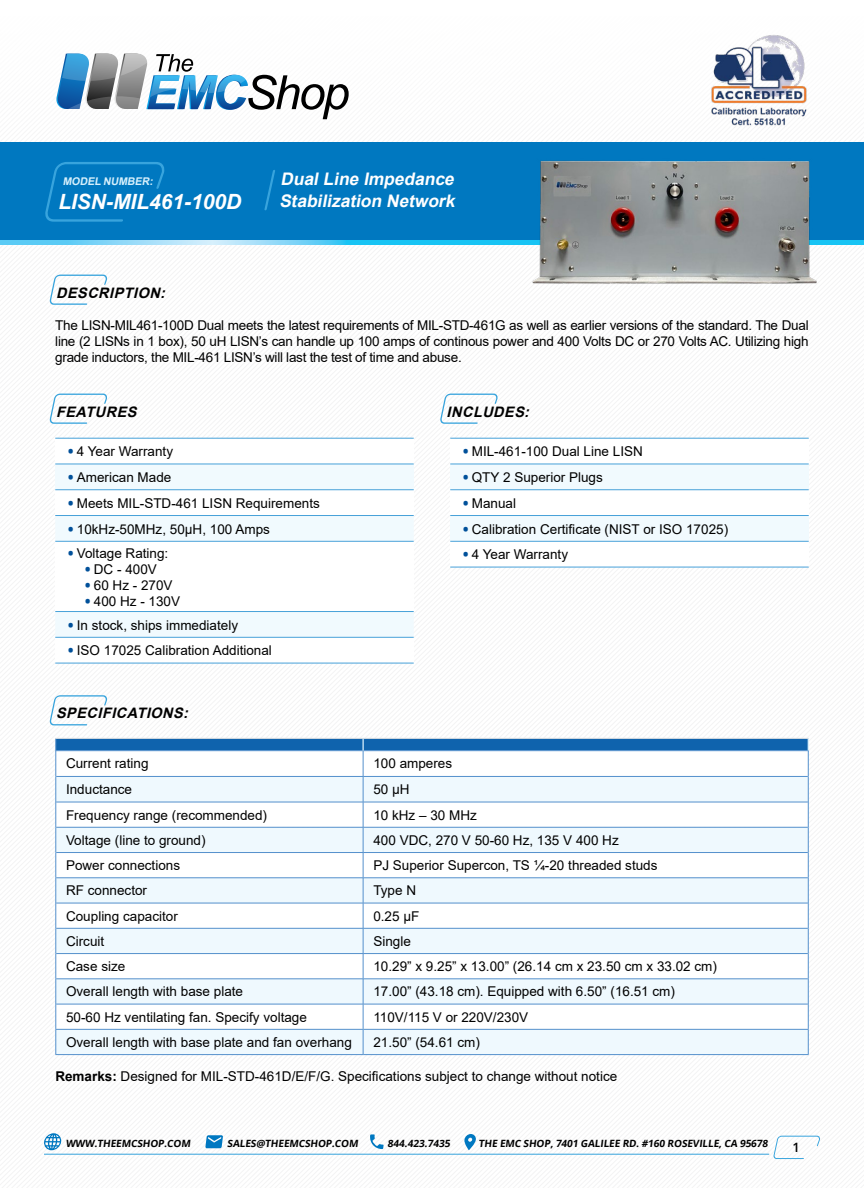
<style>
.page{position:relative;width:864px;height:1188px;background:#fff}
.page>*{position:absolute;margin:0;border:0;box-sizing:border-box;transform-origin:0 0}
.t1{font:italic 700 21px "Arial";color:#fff}
.t2{font:italic 700 17.4px/21.9px "Arial";color:#fff}
.t3{font:italic 700 14.4px "Arial";color:#000}
.t4{font:13.5px/16.2px "Arial";color:#000;text-align:justify}
.t5{font:600 12.9px "Open Sans";color:#000}
.t6{font:italic 700 10.65px "Arial";color:#d7f0fc}
.t7{font:700 10.05px "Open Sans";color:#000}
.s1{font-family:"Open Sans";font-weight:800;color:#00509a}
.s2{font-weight:700}
</style>
<div class="page">
<svg style="left:43px;top:738px;width:821px;height:450px"></svg>
<hr style="left:55px;top:1029px;width:308px;height:1px;background:#5490cc">
<hr style="left:55px;top:1054px;width:308px;height:1px;background:#5490cc">
<hr style="left:363px;top:1029px;width:446px;height:1px;background:#5490cc">
<hr style="left:363px;top:1054px;width:446px;height:1px;background:#5490cc">
<svg style="left:48px;top:393px;width:61px;height:31px"></svg>
<svg style="left:438px;top:393px;width:61px;height:31px"></svg>
<svg style="left:48px;top:695px;width:61px;height:31px"></svg>
<svg style="left:0;top:240px;width:476px;height:5px;background:#69d2f6"></svg>
<div style="left:0;top:142px;width:864px;height:98px;background:#0078c0"></div>
<div style="left:55px;top:464px;width:359px;height:26px;background:#f1fafe"></div>
<div style="left:55px;top:516px;width:359px;height:121px;background:#f1fafe"></div>
<div style="left:55px;top:541px;width:359px;height:71px;background:#fff"></div>
<hr style="left:55px;top:489px;width:359px;height:1px;background:#47a1d9">
<hr style="left:55px;top:515px;width:359px;height:1px;background:#47a1d9">
<hr style="left:55px;top:541px;width:359px;height:1px;background:#47a1d9">
<hr style="left:55px;top:611px;width:359px;height:1px;background:#47a1d9">
<hr style="left:55px;top:637px;width:359px;height:1px;background:#47a1d9">
<hr style="left:55px;top:663px;width:359px;height:1px;background:#47a1d9">
<hr style="left:55px;top:438px;width:359px;height:1px;background:#47a1d9">
<hr style="left:55px;top:464px;width:359px;height:1px;background:#47a1d9">
<div style="left:450px;top:464px;width:359px;height:26px;background:#f1fafe"></div>
<div style="left:450px;top:516px;width:359px;height:25px;background:#f1fafe"></div>
<hr style="left:450px;top:489px;width:359px;height:1px;background:#47a1d9">
<hr style="left:450px;top:515px;width:359px;height:1px;background:#47a1d9">
<hr style="left:450px;top:541px;width:359px;height:1px;background:#47a1d9">
<hr style="left:450px;top:567px;width:359px;height:1px;background:#47a1d9">
<hr style="left:450px;top:438px;width:359px;height:1px;background:#47a1d9">
<hr style="left:450px;top:464px;width:359px;height:1px;background:#47a1d9">
<svg style="left:45px;top:53px;width:304px;height:169px"></svg>
<img style="left:713px;top:35px;width:92px;height:45px">
<svg style="left:48px;top:274px;width:61px;height:31px"></svg>
<img style="left:476px;top:80px;width:388px;height:288px">
<p class="t6" style="left:63px;top:173px;width:94px">MODEL NUMBER:</p>
<h1 class="t1" style="left:58px;top:188px;width:184px">LISN-MIL461-100D</h1>
<p class="t2" style="left:279px;top:168px;width:181px">DualLine Impedance<br>Stabilization Network</p>
<p class="t3" style="left:56px;top:282px;width:115px">DESCRIPTION:</p>
<p class="t4" style="left:55px;top:317px;width:755px">The LISN-MIL461-100D Dual meets the latest requirements of MIL-STD-461G as well as earlier versions of the standard. The Dual line (2 LISNs in 1 box), 50 uH LISN’s can handle up 100 amps of continous power and 400 Volts DC or 270 Volts AC. Utilizing high grade inductors, the MIL-461 LISN’s will last the test of time and abuse.</p>
<p class="t3" style="left:56px;top:401px;width:87px">FEATURES</p>
<p class="t3" style="left:447px;top:401px;width:89px">INCLUDES:</p>
<p class="t4" style="left:68px;top:443px;width:107px"><span class="s1">•</span> 4 Year Warranty</p>
<p class="t4" style="left:68px;top:469px;width:105px"><span class="s1">•</span> American Made</p>
<p class="t4" style="left:68px;top:495px;width:253px"><span class="s1">•</span> Meets MIL-STD-461 LISN Requirements</p>
<p class="t4" style="left:68px;top:521px;width:203px"><span class="s1">•</span> 10kHz-50MHz, 50μH, 100 Amps</p>
<p class="t4" style="left:68px;top:545px;width:102px"><span class="s1">•</span> Voltage Rating:</p>
<p class="t4" style="left:85px;top:561px;width:73px"><span class="s1">•</span> DC - 400V</p>
<p class="t4" style="left:85px;top:577px;width:89px"><span class="s1">•</span> 60 Hz - 270V</p>
<p class="t4" style="left:85px;top:593px;width:97px"><span class="s1">•</span> 400 Hz - 130V</p>
<p class="t4" style="left:68px;top:617px;width:172px"><span class="s1">•</span> In stock, ships immediately</p>
<p class="t4" style="left:68px;top:642px;width:205px"><span class="s1">•</span> ISO 17025 Calibration Additional</p>
<p class="t3" style="left:56px;top:703px;width:138px">SPECIFICATIONS:</p>
<p class="t4" style="left:463px;top:443px;width:181px"><span class="s1">•</span> MIL-461-100 Dual Line LISN</p>
<p class="t4" style="left:463px;top:469px;width:141px"><span class="s1">•</span> QTY 2 Superior Plugs</p>
<p class="t4" style="left:463px;top:495px;width:55px"><span class="s1">•</span> Manual</p>
<p class="t4" style="left:463px;top:521px;width:267px"><span class="s1">•</span> Calibration Certificate (NIST or ISO 17025)</p>
<p class="t4" style="left:463px;top:546px;width:107px"><span class="s1">•</span> 4 Year Warranty</p>
<p class="t4" style="left:66px;top:756px;width:84px">Current rating</p>
<p class="t4" style="left:373px;top:756px;width:80px">100 amperes</p>
<p class="t4" style="left:66px;top:781px;width:68px">Inductance</p>
<p class="t4" style="left:373px;top:781px;width:38px">50 µH</p>
<p class="t4" style="left:66px;top:807px;width:203px">Frequency range (recommended)</p>
<p class="t4" style="left:373px;top:807px;width:105px">10 kHz – 30 MHz</p>
<p class="t4" style="left:66px;top:832px;width:141px">Voltage (line to ground)</p>
<p class="t4" style="left:373px;top:832px;width:247px">400 VDC, 270 V 50-60 Hz, 135 V 400 Hz</p>
<p class="t4" style="left:66px;top:857px;width:116px">Power connections</p>
<p class="t4" style="left:373px;top:857px;width:286px">PJ Superior Supercon, TS ¼-20 threaded studs</p>
<p class="t4" style="left:66px;top:882px;width:83px">RF connector</p>
<p class="t4" style="left:373px;top:882px;width:44px">Type N</p>
<p class="t4" style="left:66px;top:908px;width:113px">Coupling capacitor</p>
<p class="t4" style="left:373px;top:908px;width:48px">0.25 µF</p>
<p class="t4" style="left:66px;top:933px;width:40px">Circuit</p>
<p class="t4" style="left:373px;top:933px;width:39px">Single</p>
<p class="t4" style="left:66px;top:958px;width:61px">Case size</p>
<p class="t4" style="left:373px;top:958px;width:345px">10.29” x 9.25” x 13.00” (26.14 cm x 23.50 cm x 33.02 cm)</p>
<p class="t4" style="left:66px;top:983px;width:179px">Overall length with base plate</p>
<p class="t4" style="left:373px;top:983px;width:303px">17.00” (43.18 cm). Equipped with 6.50” (16.51 cm)</p>
<p class="t4" style="left:66px;top:1009px;width:242px">50-60 Hz ventilating fan. Specify voltage</p>
<p class="t4" style="left:373px;top:1009px;width:156px">110V/115 V or 220V/230V</p>
<p class="t4" style="left:66px;top:1034px;width:287px">Overall length with base plate and fan overhang</p>
<p class="t4" style="left:373px;top:1034px;width:108px">21.50” (54.61 cm)</p>
<p class="t4" style="left:55px;top:1069px;width:563px"><span class="s2">Remarks:</span> Designed for MIL-STD-461D/E/F/G. Specifications subject to change without notice</p>
<p class="t7" style="left:66px;top:1136px;width:128px">WWW.THEEMCSHOP.COM</p>
<p class="t7" style="left:227px;top:1136px;width:134px">SALES@THEEMCSHOP.COM</p>
<p class="t7" style="left:387px;top:1136px;width:66px">844.423.7435</p>
<p class="t7" style="left:478px;top:1136px;width:293px">THE EMC SHOP, 7401 GALILEE RD. #160 ROSEVILLE, CA 95678</p>
<p class="t5" style="left:793px;top:1139px;width:9px">1</p>
</div>
